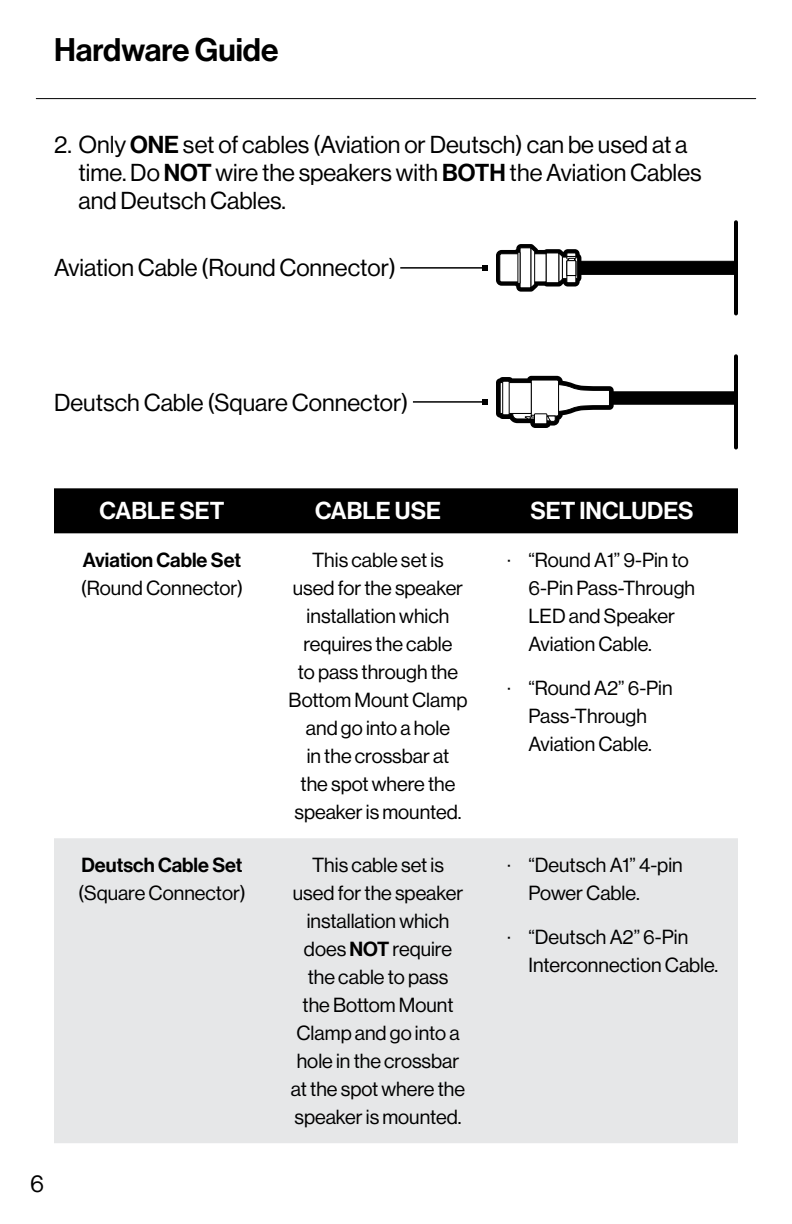
<style>
.page{position:relative;width:792px;height:1224px;background:#fff}
.page>*{position:absolute;margin:0;border:0;box-sizing:border-box;transform-origin:0 0}
.t1{font:32px "N Haas Grotesk DS Pro 65 Md";color:#000}
.t2{font:24px/28px "N Haas Grotesk DS Pro 55 Rg";color:#000}
.t3{font:24px "N Haas Grotesk DS Pro 65 Md";color:#fff}
.t4{font:20px/28px "N Haas Grotesk DS Pro 55 Rg";color:#000;text-align:center}
.t5{font:20px "N Haas Grotesk DS Pro 65 Md";color:#000}
.s1{font-family:"N Haas Grotesk DS Pro 65 Md"}
</style>
<div class="page">
<hr style="left:36px;top:98px;width:720px;height:1px;background:#000">
<div style="left:54px;top:488px;width:684px;height:45px;background:#000"></div>
<div style="left:54px;top:838px;width:684px;height:305px;background:#e6e7e8"></div>
<svg style="left:496px;top:244px;width:238px;height:48px"></svg>
<hr style="left:734px;top:222px;width:4px;height:92px;background:#000">
<hr style="left:400px;top:267px;width:85px;height:2px;background:#000">
<svg style="left:482px;top:265px;width:6px;height:6px"></svg>
<svg style="left:496px;top:376px;width:238px;height:52px"></svg>
<div style="left:534px;top:414px;width:13px;height:10px;background:#fff"></div>
<div style="left:534px;top:414px;width:13px;height:10px;border:1px solid #000"></div>
<hr style="left:734px;top:356px;width:4px;height:92px;background:#000">
<hr style="left:413px;top:401px;width:72px;height:2px;background:#000">
<svg style="left:482px;top:399px;width:6px;height:6px"></svg>
<h1 class="t1" style="left:54px;top:31px;width:226px">Hardware Guide</h1>
<p class="t2" style="left:78px;top:131px;width:625px;text-indent:-24px">2. Only <span class="s1">ONE</span> set of cables (Aviation or Deutsch) can be used at a time. Do <span class="s1">NOT</span> wire the speakers with <span class="s1">BOTH</span> the Aviation Cables and Deutsch Cables.</p>
<p class="t2" style="left:54px;top:254px;width:343px">Aviation Cable (Round Connector)</p>
<p class="t2" style="left:54px;top:388px;width:356px">Deutsch Cable (Square Connector)</p>
<p class="t2" style="left:30px;top:1170px;width:15px">6</p>
<p class="t3" style="left:100px;top:497px;width:126px">CABLE SET</p>
<p class="t3" style="left:315px;top:497px;width:127px">CABLE USE</p>
<p class="t3" style="left:530px;top:497px;width:165px">SET INCLUDES</p>
<p class="t5" style="left:83px;top:548px;width:160px">Aviation Cable Set</p>
<p class="t4" style="left:81px;top:574px;width:164px">(Round Connector)</p>
<p class="t4" style="left:289px;top:546px;width:180px">This cable set is<br>used for the speaker installation which requires the cable<br>to pass through the<br>Bottom Mount Clamp and go into a hole<br>in the crossbar at<br>the spot where the speaker is mounted.</p>
<p class="t4" style="left:528px;top:546px;width:168px;text-align:left;text-indent:-21px">· “Round A1” 9-Pin to<br>6-Pin Pass-Through<br>LED and Speaker<br>Aviation Cable.</p>
<p class="t4" style="left:507px;top:674px;width:167px">· “Round A2” 6-Pin<br>Pass-Through<br>Aviation Cable.</p>
<p class="t5" style="left:82px;top:853px;width:163px">Deutsch Cable Set</p>
<p class="t4" style="left:78px;top:879px;width:169px">(Square Connector)</p>
<p class="t4" style="left:291px;top:851px;width:176px">This cable set is used for the speaker installation which does <span class="s1">NOT</span> require the cable to pass<br>the Bottom Mount<br>Clamp and go into a hole in the crossbar at the spot where the speaker is mounted.</p>
<p class="t4" style="left:529px;top:851px;width:156px;text-align:left;text-indent:-21px">· “Deutsch A1” 4-pin<br>Power Cable.</p>
<p class="t4" style="left:529px;top:923px;width:191px;text-align:left;text-indent:-21px">· “Deutsch A2” 6-Pin<br>Interconnection Cable.</p>
</div>
